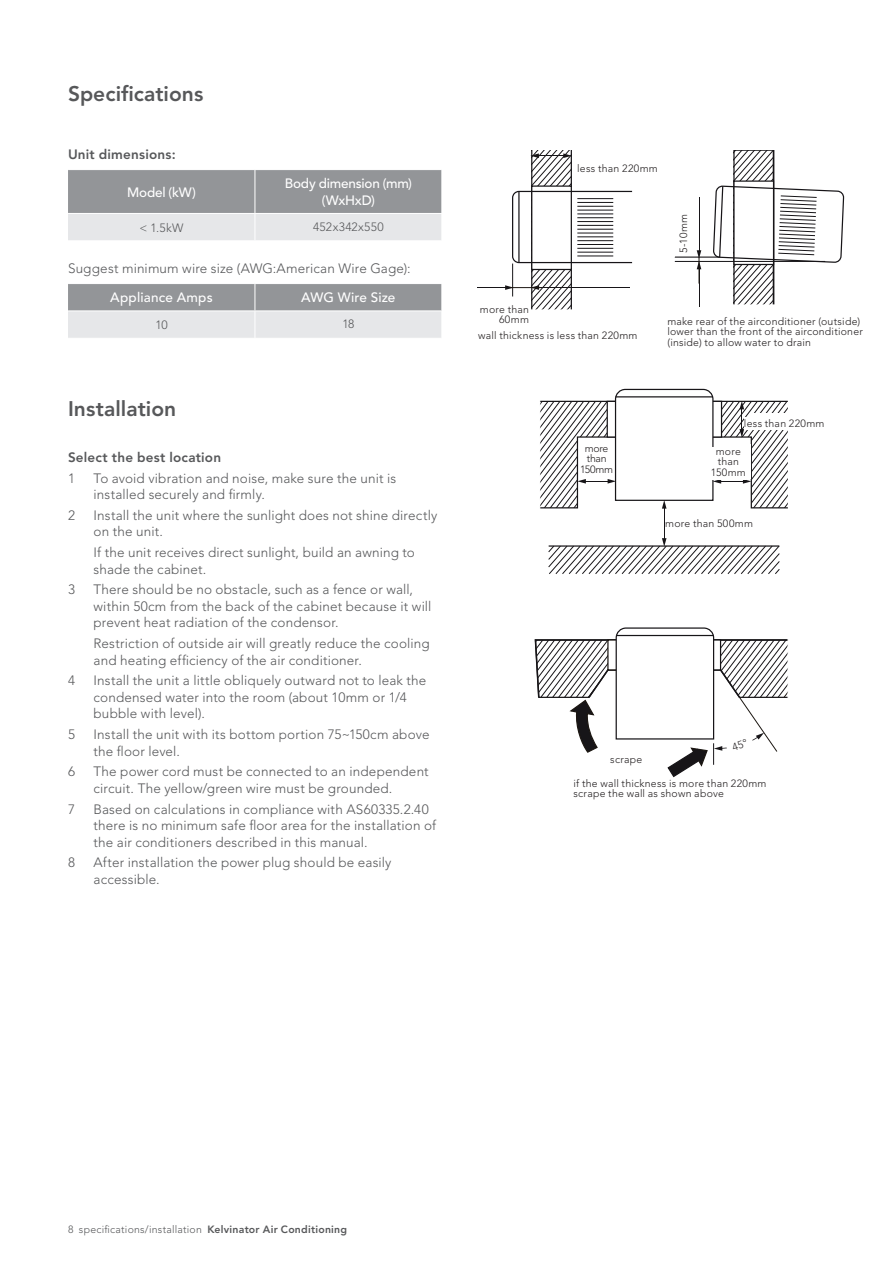
<style>
.page{position:relative;width:893px;height:1263px;background:#fff}
.page>*{position:absolute;margin:0;border:0;box-sizing:border-box;transform-origin:0 0}
.t1{font:800 21px "Avenir LT";color:#57585a}
.t2{font:300 13.5px/16.5px "Avenir LT";letter-spacing:.01em;color:#57585a}
.t3{font:500 13.5px/16.5px "Avenir LT";letter-spacing:-.01em;color:#fff;text-align:center}
.t4{font:800 13.5px "Avenir LT";letter-spacing:.015em;color:#57585a}
.t5{font:500 13.5px "Avenir LT";letter-spacing:.015em;color:#fff}
.t6{font:300 12px "Avenir LT";letter-spacing:.015em;color:#57585a}
.t7{font:300 10.5px/10.5px "Avenir LT";letter-spacing:.02em;color:#231f20}
.t8{font:300 10.5px "Avenir LT";letter-spacing:.02em;color:#57585a}
.t9{font:300 10.5px/10.5px "Avenir LT";letter-spacing:-.03em;color:#231f20;text-align:center}
.s1{font-weight:800}
</style>
<div class="page">
<svg style="left:713px;top:151px;width:132px;height:153px"></svg>
<hr style="left:675px;top:261px;width:150px;height:1px;background:#171518">
<hr style="left:699px;top:265px;width:1px;height:42px;background:#171518">
<hr style="left:699px;top:197px;width:1px;height:57px;background:#171518">
<svg style="left:697px;top:250px;width:4px;height:34px"></svg>
<hr style="left:675px;top:257px;width:44px;height:1px;background:#171518">
<hr style="left:477px;top:287px;width:32px;height:1px;background:#171518">
<svg style="left:505px;top:151px;width:128px;height:159px"></svg>
<hr style="left:664px;top:504px;width:1px;height:38px;background:#171518">
<svg style="left:540px;top:388px;width:248px;height:121px"></svg>
<svg style="left:548px;top:538px;width:232px;height:36px"></svg>
<hr style="left:549px;top:545px;width:230px;height:2px;background:#171518">
<div style="left:576px;top:153px;width:93px;height:15px;background:#fff"></div>
<div style="left:749px;top:415px;width:84px;height:13px;background:#fff"></div>
<div style="left:477px;top:299px;width:49px;height:23px;background:#fff"></div>
<div style="left:714px;top:445px;width:36px;height:34px;background:#fff"></div>
<div style="left:579px;top:445px;width:35px;height:33px;background:#fff"></div>
<div style="left:577px;top:164px;width:89px;height:15px;background:#fff"></div>
<div style="left:744px;top:417px;width:81px;height:13px;background:#fff"></div>
<div style="left:468px;top:305px;width:61px;height:22px;background:#fff"></div>
<div style="left:711px;top:447px;width:35px;height:33px;background:#fff"></div>
<svg style="left:68px;top:170px;width:374px;height:70px;background:#b3b4b7"></svg>
<hr style="left:255px;top:213px;width:187px;height:1px;background:#fff">
<svg style="left:68px;top:284px;width:374px;height:54px;background:#bdbfc1"></svg>
<hr style="left:255px;top:311px;width:187px;height:1px;background:#fff">
<div style="left:580px;top:444px;width:33px;height:32px;background:#fff"></div>
<svg style="left:534px;top:627px;width:254px;height:151px"></svg>
<h1 class="t1" style="left:68px;top:81px;width:137px">Specifications</h1>
<p class="t4" style="left:68px;top:146px;width:109px">Unit dimensions:</p>
<p class="t3" style="left:127px;top:184px;width:70px">Model (kW)</p>
<p class="t3" style="left:285px;top:176px;width:129px">Body dimension (mm) (WxHxD)</p>
<p class="t6" style="left:139px;top:220px;width:46px">&lt; 1.5kW</p>
<p class="t6" style="left:313px;top:220px;width:72px">452x342x550</p>
<p class="t2" style="left:68px;top:260px;width:344px">Suggest minimum wire size (AWG:American Wire Gage):</p>
<p class="t5" style="left:110px;top:290px;width:104px">Appliance Amps</p>
<p class="t3" style="left:301px;top:290px;width:96px">AWG Wire Size</p>
<p class="t6" style="left:155px;top:318px;width:14px">10</p>
<p class="t6" style="left:342px;top:317px;width:14px">18</p>
<h1 class="t1" style="left:68px;top:396px;width:110px">Installation</h1>
<p class="t4" style="left:68px;top:449px;width:155px">Select the best location</p>
<p class="t2" style="left:68px;top:470px;width:9px">1</p>
<p class="t2" style="left:94px;top:470px;width:304px">To avoid vibration and noise, make sure the unit is installed securely and firmly.</p>
<p class="t2" style="left:68px;top:507px;width:9px">2</p>
<p class="t2" style="left:94px;top:507px;width:345px">Install the unit where the sunlight does not shine directly on the unit.</p>
<p class="t2" style="left:94px;top:544px;width:323px">If the unit receives direct sunlight, build an awning to shade the cabinet.</p>
<p class="t2" style="left:68px;top:582px;width:9px">3</p>
<p class="t2" style="left:94px;top:582px;width:339px">There should be no obstacle, such as a fence or wall, within 50cm from the back of the cabinet because it will prevent heat radiation of the condensor.</p>
<p class="t2" style="left:94px;top:635px;width:338px">Restriction of outside air will greatly reduce the cooling and heating efficiency of the air conditioner.</p>
<p class="t2" style="left:68px;top:673px;width:9px">4</p>
<p class="t2" style="left:94px;top:673px;width:334px">Install the unit a little obliquely outward not to leak the condensed water into the room (about 10mm or 1/4 bubble with level).</p>
<p class="t2" style="left:68px;top:726px;width:9px">5</p>
<p class="t2" style="left:94px;top:726px;width:338px">Install the unit with its bottom portion 75~150cm above the floor level.</p>
<p class="t2" style="left:68px;top:764px;width:9px">6</p>
<p class="t2" style="left:94px;top:764px;width:337px">The power cord must be connected to an independent circuit. The yellow/green wire must be grounded.</p>
<p class="t2" style="left:68px;top:801px;width:9px">7</p>
<p class="t2" style="left:94px;top:801px;width:344px">Based on calculations in compliance with AS60335.2.40 there is no minimum safe floor area for the installation of the air conditioners described in this manual.</p>
<p class="t2" style="left:68px;top:855px;width:9px">8</p>
<p class="t2" style="left:94px;top:855px;width:299px">After installation the power plug should be easily accessible.</p>
<p class="t7" style="left:577px;top:163px;width:82px">less than 220mm</p>
<p class="t7" style="left:678px;top:253px;width:40px;rotate:-90deg">5-10mm</p>
<p class="t7" style="left:480px;top:304px;width:51px;text-align:right">more than<br>60mm</p>
<p class="t7" style="left:478px;top:330px;width:161px">wall thickness is less than 220mm</p>
<p class="t7" style="left:667px;top:316px;width:197px">make rear of the airconditioner (outside) lower than the front of the airconditioner (inside) to allow water to drain</p>
<p class="t9" style="left:580px;top:443px;width:34px">more than<br>150mm</p>
<p class="t7" style="left:744px;top:419px;width:82px">less than 220mm</p>
<p class="t7" style="left:711px;top:446px;width:36px;text-align:center">more than<br>150mm</p>
<p class="t7" style="left:665px;top:518px;width:89px">more than 500mm</p>
<p class="t7" style="left:610px;top:754px;width:34px">scrape</p>
<p class="t7" style="left:573px;top:778px;width:195px">if the wall thickness is more than 220mm scrape the wall as shown above</p>
<p class="t8" style="left:68px;top:1223px;width:281px">8 specifications/installation <span class="s1">Kelvinator Air Conditioning</span></p>
</div>
